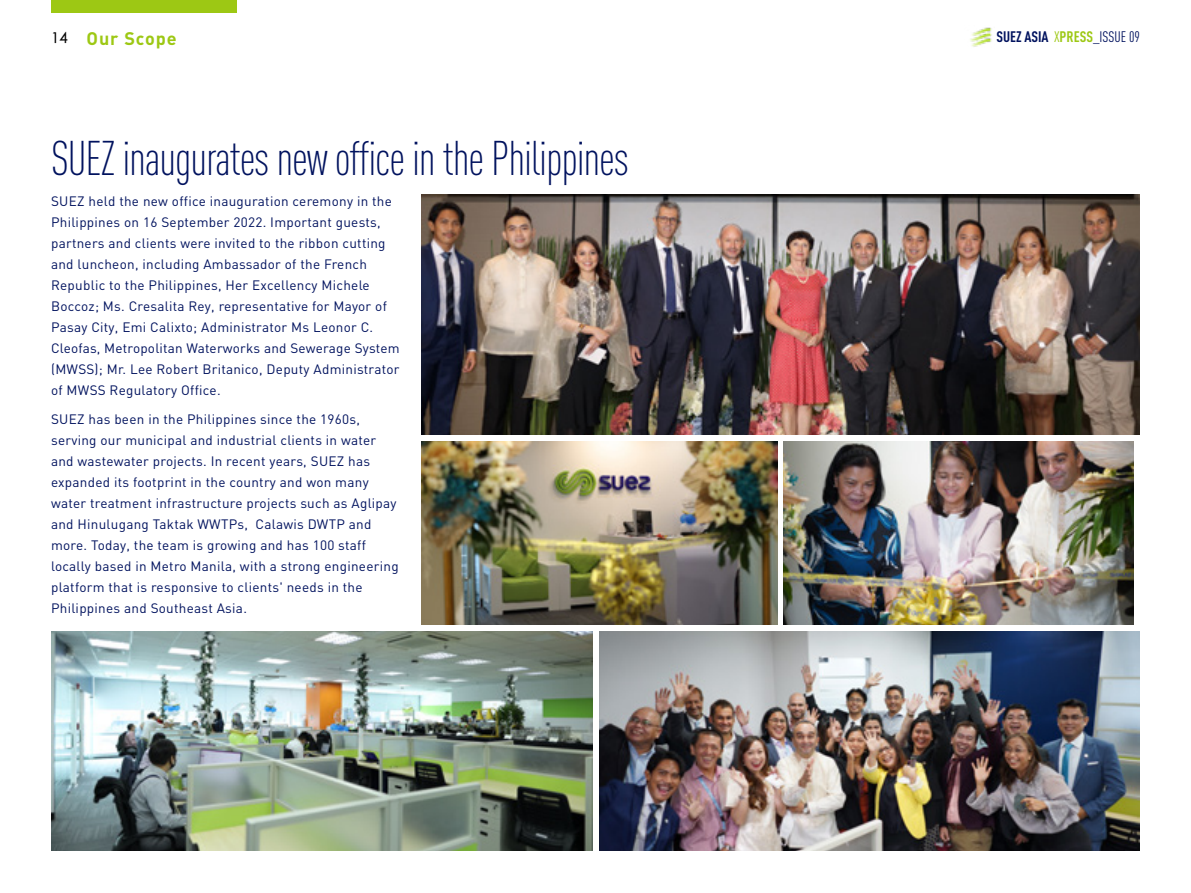
<style>
.page{position:relative;width:1191px;height:893px;background:#fff}
.page>*{position:absolute;margin:0;border:0;box-sizing:border-box;transform-origin:0 0}
.t1{font:300 condensed 48px "DIN Pro";letter-spacing:-.025em;color:#00125e}
.t2{font:700 18px "DIN";letter-spacing:.05em;color:#9dc814}
.t3{font:700 15px "DIN Cond";color:#00125e}
.t4{font:500 15px "ST Heiti SC";color:#000}
.t5{font:13.5px/21px "DIN";letter-spacing:.02em;color:#00125e}
.s1{font-weight:400;color:#9dc814}
.s2{color:#9dc814}
.s3{font-weight:400}
</style>
<div class="page">
<img style="left:599px;top:631px;width:541px;height:219px">
<img style="left:421px;top:194px;width:719px;height:241px">
<img style="left:51px;top:631px;width:541px;height:219px">
<img style="left:783px;top:441px;width:350px;height:184px">
<img style="left:421px;top:441px;width:356px;height:184px">
<div style="left:51px;top:0;width:185px;height:13px;background:#9dc814"></div>
<img style="left:970px;top:27px;width:22px;height:20px">
<p class="t4" style="left:51px;top:30px;width:18px">14</p>
<p class="t3" style="left:996px;top:28px;width:145px">SUEZ ASIA <span class="s1">X</span><span class="s2">PRESS</span><span class="s3">_ISSUE 09</span></p>
<h2 class="t2" style="left:87px;top:26px;width:92px">Our Scope</h2>
<h1 class="t1" style="left:51px;top:124px;width:579px">SUEZ inaugurates new office in the Philippines</h1>
<p class="t5" style="left:51px;top:190px;width:350px">SUEZ held the new office inauguration ceremony in the Philippines on 16 September 2022. Important guests, partners and clients were invited to the ribbon cutting and luncheon, including Ambassador of the French Republic to the Philippines, Her Excellency Michele Boccoz; Ms. Cresalita Rey, representative for Mayor of Pasay City, Emi Calixto; Administrator Ms Leonor C.<br>Cleofas, Metropolitan Waterworks and Sewerage System (MWSS); Mr. Lee Robert Britanico, Deputy Administrator of MWSS Regulatory Office.</p>
<p class="t5" style="left:51px;top:408px;width:349px">SUEZ has been in the Philippines since the 1960s, serving our municipal and industrial clients in water and wastewater projects. In recent years, SUEZ has expanded its footprint in the country and won many water treatment infrastructure projects such as Aglipay and Hinulugang Taktak WWTPs, Calawis DWTP and more. Today, the team is growing and has 100 staff locally based in Metro Manila, with a strong engineering platform that is responsive to clients' needs in the Philippines and Southeast Asia.</p>
</div>
